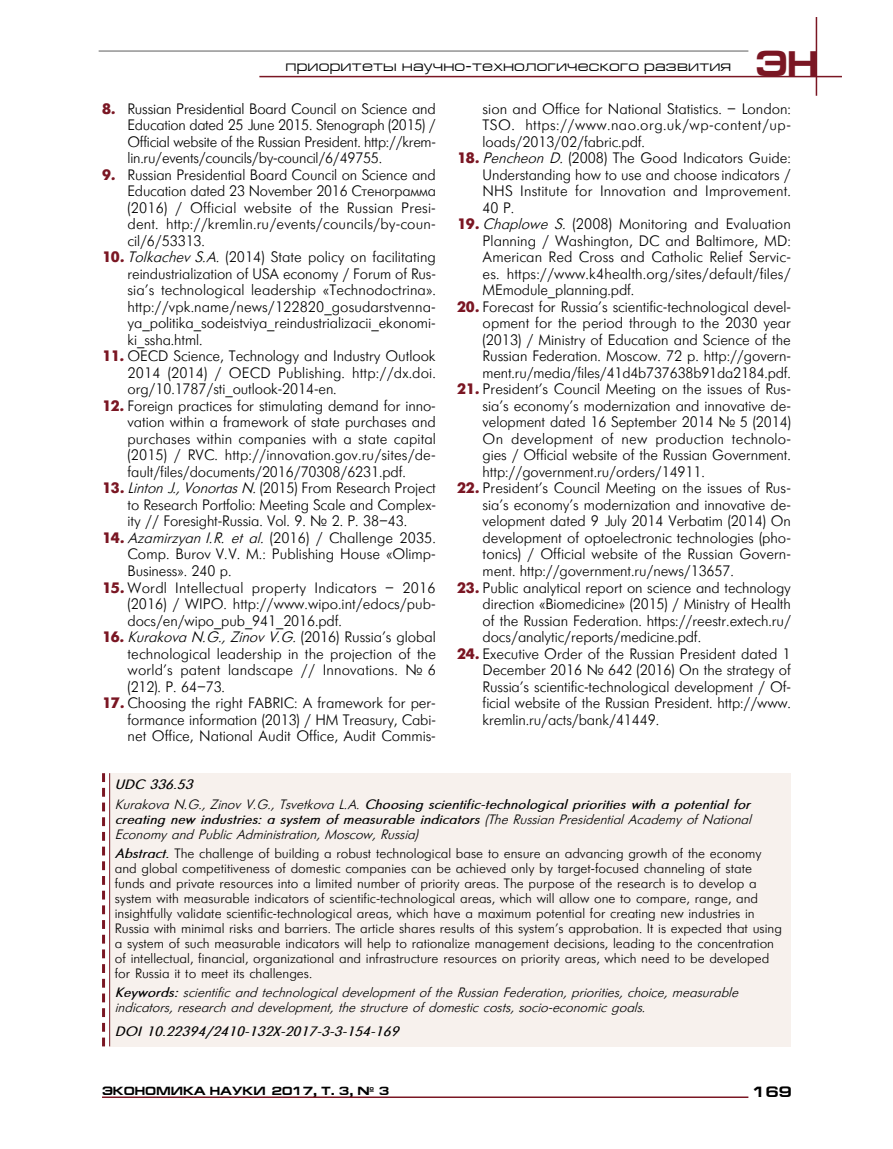
<style>
.page{position:relative;width:893px;height:1149px;background:#fff}
.page>*{position:absolute;margin:0;border:0;box-sizing:border-box;transform-origin:0 0}
.t1{font:700 36px "Europe Extended";color:#7a1623}
.литература_без_нумер{font:15px/16.5px "Futuris";letter-spacing:-.005em;color:#000;text-align:justify}
.t2{font:15px "Europe Extended";letter-spacing:.01em;color:#000}
.t3{font:700 15px "Europe Extended";color:#000}
.Annotation_Annotatio{font:13.5px/15px "Futuris";color:#000}
.Annotation_Titul{font:italic 13.5px/15px "Futuris";color:#000;text-align:justify}
.Annotation_Keywords{font:italic 13.5px/15px "Futuris";color:#000}
.UDC{font:italic 700 13.5px "Futuris";color:#000}
.Annotation_Annotatio-2{font:italic 700 13.5px "Futuris";color:#000}
.t4{font:700 12px "Europe Extended";color:#000}
.s1{font-weight:700;color:#7a1623}
.s2{font-style:italic}
.s3{font-weight:700}
.s4{font-weight:700;font-style:italic}
</style>
<div class="page">
<hr style="left:259px;top:76px;width:583px;height:1px;background:#7a1623">
<hr style="left:816px;top:17px;width:1px;height:79px;background:#7a1623">
<hr style="left:99px;top:50px;width:649px;height:2px;background:#939393">
<hr style="left:102px;top:1096px;width:646px;height:1px;background:#7a1623">
<div style="left:110px;top:773px;width:681px;height:273px;background:#f7f1ed"></div>
<svg style="left:102px;top:773px;width:3px;height:273px"></svg>
<hr style="left:109px;top:773px;width:1px;height:273px;background:#7a1623">
<p class="t2" style="left:285px;top:57px;width:447px">приоритеты научно-технологического развития</p>
<h1 class="t1" style="left:755px;top:44px;width:65px">ЭН</h1>
<p class="литература_без_нумер" style="left:128px;top:101px;width:310px;text-indent:-26px"><span class="s1">8.</span> Russian Presidential Board Council on Science and Education dated 25 June 2015. Stenograph (2015) / Official website of the Russian President. http://krem&shy;lin.ru/events/councils/by-council/6/49755.</p>
<p class="литература_без_нумер" style="left:128px;top:167px;width:310px;text-indent:-26px"><span class="s1">9.</span> Russian Presidential Board Council on Science and Education dated 23 November 2016 Стенограмма (2016) / Official website of the Russian Presi&shy;dent. http://kremlin.ru/events/councils/by-coun&shy;cil/6/53313.</p>
<p class="литература_без_нумер" style="left:128px;top:249px;width:310px;text-indent:-26px"><span class="s1">10.</span> <span class="s2">Tolkachev S.А.</span> (2014) State policy on facilitating reindustrialization of USA economy / Forum of Rus&shy;sia’s technological leadership «Technodoctrina». http://vpk.name/news/122820_gosudarstvenna&shy;ya_politika_sodeistviya_reindustrializacii_ekonomi&shy;ki_ssha.html.</p>
<p class="литература_без_нумер" style="left:128px;top:348px;width:310px;text-indent:-26px"><span class="s1">11.</span> OECD Science, Technology and Industry Outlook 2014 (2014) / OECD Publishing. http://dx.doi. org/10.1787/sti_outlook‑2014-en.</p>
<p class="литература_без_нумер" style="left:128px;top:398px;width:310px;text-indent:-26px"><span class="s1">12.</span> Foreign practices for stimulating demand for inno&shy;vation within a framework of state purchases and purchases within companies with a state capital (2015) / RVC. http://innovation.gov.ru/sites/de&shy;fault/files/documents/2016/70308/6231.pdf.</p>
<p class="литература_без_нумер" style="left:128px;top:480px;width:310px;text-indent:-26px"><span class="s1">13.</span> <span class="s2">Linton J., Vonortas N.</span> (2015) From Research Project to Research Portfolio: Meeting Scale and Complex&shy;ity // Foresight-Russia. Vol. 9. № 2. P. 38–43.</p>
<p class="литература_без_нумер" style="left:128px;top:530px;width:310px;text-indent:-26px"><span class="s1">14.</span> <span class="s2">Azamirzyan I.R. et al.</span> (2016) / Challenge 2035.<br>Comp. Burov V.V. М.: Publishing House «Olimp-Business». 240 p.</p>
<p class="литература_без_нумер" style="left:128px;top:579px;width:310px;text-indent:-26px"><span class="s1">15.</span> Wordl Intellectual property Indicators – 2016 (2016) / WIPO. http://www.wipo.int/edocs/pub&shy;docs/en/wipo_pub_941_2016.pdf.</p>
<p class="литература_без_нумер" style="left:128px;top:629px;width:310px;text-indent:-26px"><span class="s1">16.</span> <span class="s2">Kurakova N.G., Zinov V.G.</span> (2016) Russia’s global technological leadership in the projection of the world’s patent landscape // Innovations. № 6 (212). P. 64–73.</p>
<p class="литература_без_нумер" style="left:128px;top:695px;width:310px;text-indent:-26px"><span class="s1">17.</span> Choosing the right FABRIC: A framework for per&shy;formance information (2013) / HM Treasury, Cabi&shy;net Office, National Audit Office, Audit Commis-</p>
<p class="литература_без_нумер" style="left:483px;top:101px;width:310px">sion and Office for National Statistics. – London:<br>TSO. https://www.nao.org.uk/wp-content/up&shy;loads/2013/02/fabric.pdf.</p>
<p class="литература_без_нумер" style="left:483px;top:150px;width:310px;text-indent:-26px"><span class="s1">18.</span> <span class="s2">Pencheon D.</span> (2008) The Good Indicators Guide:<br>Understanding how to use and choose indicators / NHS Institute for Innovation and Improvement.<br>40 Р.</p>
<p class="литература_без_нумер" style="left:483px;top:216px;width:310px;text-indent:-26px"><span class="s1">19.</span> <span class="s2">Chaplowe S.</span> (2008) Monitoring and Evaluation Planning / Washington, DC and Baltimore, MD:<br>American Red Cross and Catholic Relief Servic&shy;es. https://www.k4health.org/sites/default/files/ MEmodule_planning.pdf.</p>
<p class="литература_без_нумер" style="left:483px;top:299px;width:310px;text-indent:-26px"><span class="s1">20.</span> Forecast for Russia’s scientific-technological devel&shy;opment for the period through to the 2030 year (2013) / Ministry of Education and Science of the Russian Federation. Moscow. 72 p. http://govern&shy;ment.ru/media/files/41d4b737638b91da2184.pdf.</p>
<p class="литература_без_нумер" style="left:483px;top:381px;width:310px;text-indent:-26px"><span class="s1">21.</span> President’s Council Meeting on the issues of Rus&shy;sia’s economy’s modernization and innovative de&shy;velopment dated 16 September 2014 № 5 (2014)<br>On development of new production technolo&shy;gies / Official website of the Russian Government. http://government.ru/orders/14911.</p>
<p class="литература_без_нумер" style="left:483px;top:480px;width:310px;text-indent:-26px"><span class="s1">22.</span> President’s Council Meeting on the issues of Rus&shy;sia’s economy’s modernization and innovative de&shy;velopment dated 9 July 2014 Verbatim (2014) On development of optoelectronic technologies (pho&shy;tonics) / Official website of the Russian Govern&shy;ment. http://government.ru/news/13657.</p>
<p class="литература_без_нумер" style="left:483px;top:579px;width:310px;text-indent:-26px"><span class="s1">23.</span> Public analytical report on science and technology direction «Biomedicine» (2015) / Ministry of Health of the Russian Federation. https://reestr.extech.ru/ docs/analytic/reports/medicine.pdf.</p>
<p class="литература_без_нумер" style="left:483px;top:645px;width:310px;text-indent:-26px"><span class="s1">24.</span> Executive Order of the Russian President dated 1<br>December 2016 № 642 (2016) On the strategy of Russia’s scientific-technological development / Of&shy;ficial website of the Russian President. http://www. kremlin.ru/acts/bank/41449.</p>
<p class="Annotation_Annotatio-2" style="left:115px;top:777px;width:79px">UDC 336.53</p>
<p class="Annotation_Titul" style="left:115px;top:796px;width:638px">Kurakova N.G., Zinov V.G., Tsvetkova L.A. <span class="s3">Choosing scientific-technological priorities with a potential for creating new industries: a system of measurable indicators</span> (The Russian Presidential Academy of National Economy and Public Administration, Moscow, Russia)</p>
<p class="Annotation_Annotatio" style="left:115px;top:846px;width:669px"><span class="s4">Abstract.</span> The challenge of building a robust technological base to ensure an advancing growth of the economy and global competitiveness of domestic companies can be achieved only by target-focused channeling of state funds and private resources into a limited number of priority areas. The purpose of the research is to develop a system with measurable indicators of scientific-technological areas, which will allow one to compare, range, and insightfully validate scientific-technological areas, which have a maximum potential for creating new industries in Russia with minimal risks and barriers. The article shares results of this system’s approbation. It is expected that using a system of such measurable indicators will help to rationalize management decisions, leading to the concentration of intellectual, financial, organizational and infrastructure resources on priority areas, which need to be developed for Russia it to meet its challenges.</p>
<p class="Annotation_Keywords" style="left:115px;top:985px;width:625px"><span class="s3">Keywords:</span> scientific and technological development of the Russian Federation, priorities, choice, measurable indicators, research and development, the structure of domestic costs, socio-economic goals.</p>
<p class="UDC" style="left:115px;top:1024px;width:285px">DOI 10.22394/2410-132X‑2017‑3‑3‑154‑169</p>
<p class="t4" style="left:102px;top:1083px;width:289px">ЭКОНОМИКА НАУКИ 2017, Т. 3, № 3</p>
<p class="t3" style="left:753px;top:1083px;width:40px">169</p>
</div>
